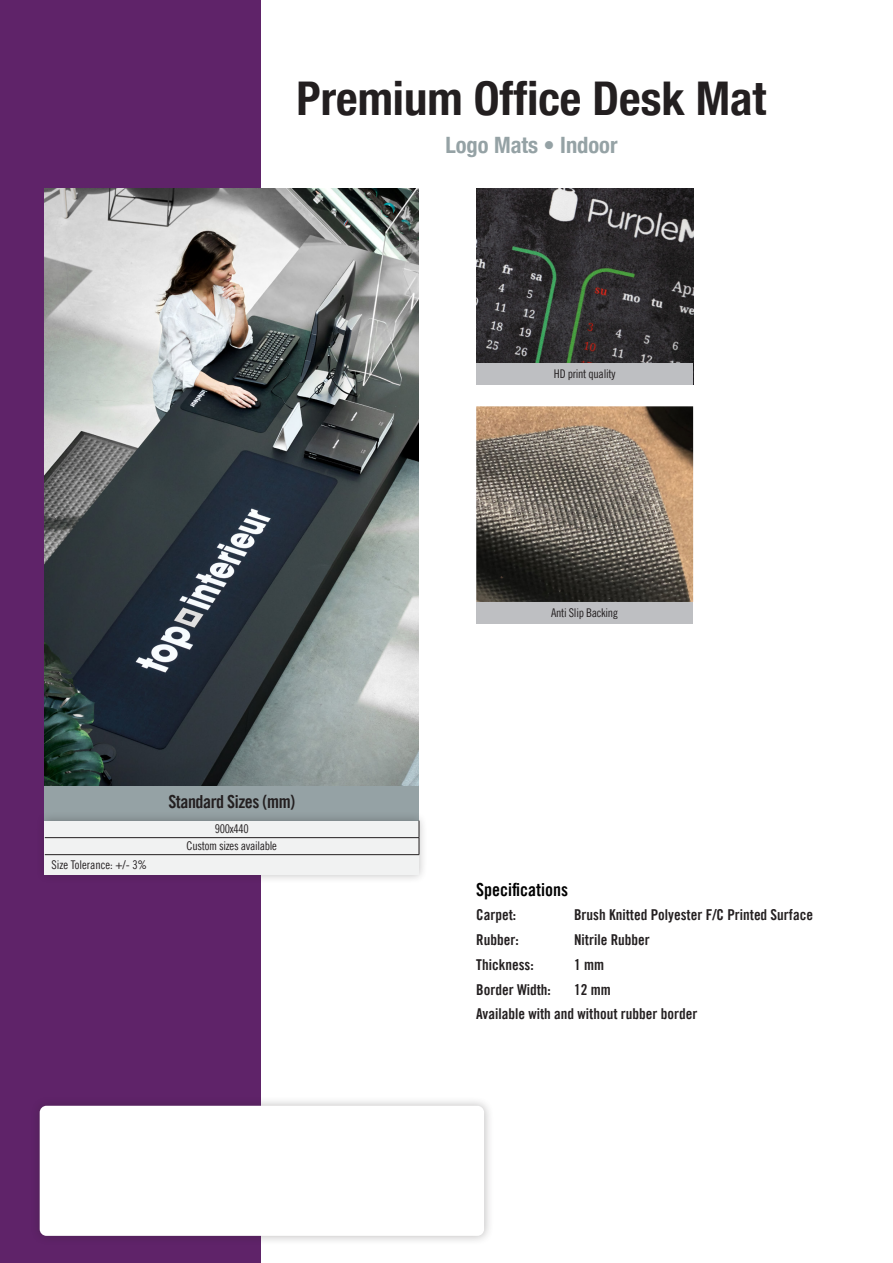
<style>
.page{position:relative;width:893px;height:1263px;background:#fff}
.page>*{position:absolute;margin:0;border:0;box-sizing:border-box;transform-origin:0 0}
.t1{font:700 condensed 46.5px "Helvetica Neue LT Pro";color:#231f20}
.t2{font:700 condensed 22.5px "Helvetica Neue LT Pro";color:#95a2a5}
.t3{font:18px "Trade Gothic LT Pro Bd Cn 20";letter-spacing:-.025em;color:#231f20}
.t4{font:18px "Trade Gothic LT Pro Bd Cn 20";color:#000}
.t5{font:15px/24.8px "Trade Gothic LT Pro Bd Cn 20";color:#231f20}
.t6{font:12px/17.1px "Trade Gothic LT Pro Cn 18";letter-spacing:-.025em;color:#231f20;text-align:center}
.t7{font:12px "Trade Gothic LT Pro Cn 18";color:#231f20}
</style>
<div class="page">
<div style="left:0;top:0;width:261px;height:1263px;background:#5f2369"></div>
<div style="left:45px;top:779px;width:374px;height:46px;background:#95a2a5"></div>
<div style="left:35px;top:811px;width:393px;height:73px;background:#231f20;opacity:.3"></div>
<div style="left:45px;top:821px;width:374px;height:53px;background:#f1f2f2"></div>
<svg style="left:419px;top:821px;width:1px;height:33px"></svg>
<hr style="left:45px;top:837px;width:374px;height:1px;background:#231f20">
<hr style="left:45px;top:854px;width:374px;height:1px;background:#231f20">
<div style="left:30px;top:1096px;width:464px;height:149px;background:#231f20;opacity:.3"></div>
<div style="left:40px;top:1106px;width:444px;height:130px;background:#fff;border-radius:7px"></div>
<img style="left:476px;top:189px;width:217px;height:174px">
<div style="left:476px;top:363px;width:217px;height:21px;background:#bebfc2"></div>
<div style="left:476px;top:602px;width:217px;height:21px;background:#bebfc2"></div>
<img style="left:45px;top:189px;width:374px;height:597px">
<img style="left:476px;top:406px;width:217px;height:196px">
<h1 class="t1" style="left:297px;top:70px;width:471px">Premium Office Desk Mat</h1>
<h2 class="t2" style="left:445px;top:132px;width:174px">Logo Mats • Indoor</h2>
<p class="t6" style="left:554px;top:365px;width:63px">HD print quality</p>
<p class="t7" style="left:51px;top:857px;width:97px">Size Tolerance: +/- 3%</p>
<p class="t3" style="left:168px;top:790px;width:128px">Standard Sizes (mm)</p>
<p class="t6" style="left:187px;top:820px;width:92px">900x440<br>Custom sizes available</p>
<p class="t6" style="left:551px;top:604px;width:69px">Anti Slip Backing</p>
<p class="t4" style="left:476px;top:878px;width:93px">Specifications</p>
<p class="t5" style="left:476px;top:902px;width:41px">Carpet:</p>
<p class="t5" style="left:574px;top:902px;width:241px">Brush Knitted Polyester F/C Printed Surface</p>
<p class="t5" style="left:476px;top:927px;width:44px">Rubber:</p>
<p class="t5" style="left:574px;top:927px;width:77px">Nitrile Rubber</p>
<p class="t5" style="left:476px;top:952px;width:59px">Thickness:</p>
<p class="t5" style="left:574px;top:952px;width:31px">1 mm</p>
<p class="t5" style="left:476px;top:977px;width:76px">Border Width:</p>
<p class="t5" style="left:476px;top:977px;width:223px;text-indent:98px">12 mm<br>Available with and without rubber border</p>
</div>
